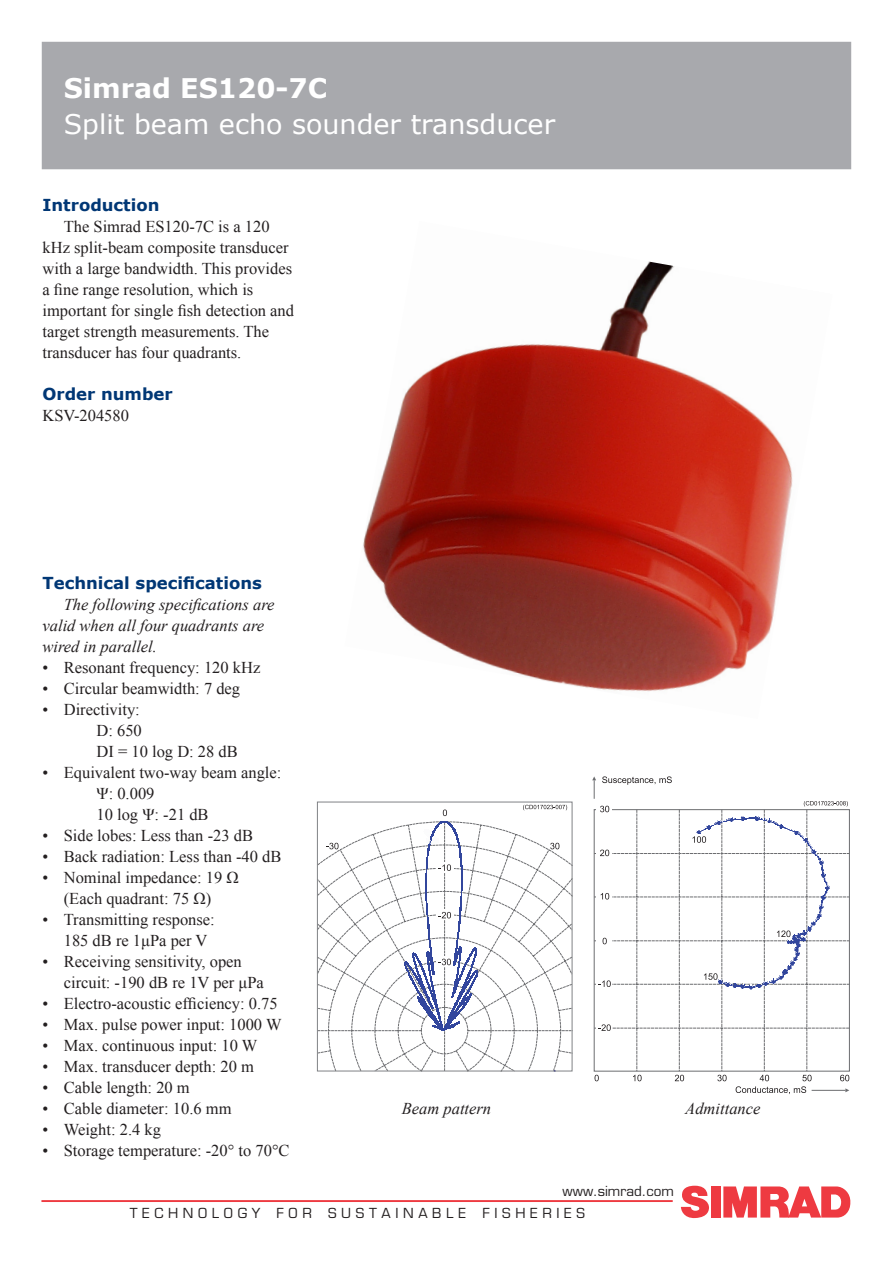
<style>
.page{position:relative;width:893px;height:1263px;background:#fff}
.page>*{position:absolute;margin:0;border:0;box-sizing:border-box;transform-origin:0 0}
.Title02{font:27px "Verdana";color:#fff}
.Title01{font:700 27px "Verdana";color:#fff}
.Bullet{font:16.5px/21px "Times New Roman";color:#231f20}
.t1{font:italic 16.5px/21px "Times New Roman";color:#231f20}
.Heading01{font:700 16.5px "Verdana";color:#013775}
.Normal_without_inden{font:16.5px "Times New Roman";color:#231f20}
.t2{font:13.5px "Eurostile";letter-spacing:.345em;color:#231f20}
.t3{font:13.5px "Eurostile";color:#231f20}
</style>
<div class="page">
<div style="left:42px;top:42px;width:809px;height:127px;background:#a8a9ad"></div>
<hr style="left:42px;top:1200px;width:630px;height:2px;background:#ee3a41">
<svg style="left:681px;top:1186px;width:28px;height:33px"></svg>
<div style="left:711px;top:1186px;width:9px;height:31px;background:#ee3a41"></div>
<svg style="left:723px;top:1186px;width:127px;height:32px"></svg>
<img style="left:363px;top:261px;width:430px;height:431px">
<svg style="left:523px;top:805px;width:44px;height:5px"></svg>
<svg style="left:316px;top:821px;width:257px;height:251px"></svg>
<div style="left:317px;top:802px;width:255px;height:269px;border:1px solid #808285"></div>
<svg style="left:405px;top:809px;width:73px;height:222px"></svg>
<svg style="left:592px;top:776px;width:257px;height:318px"></svg>
<p class="Title01" style="left:64px;top:71px;width:265px">Simrad ES120-7C</p>
<p class="Title02" style="left:64px;top:107px;width:493px">Split beam echo sounder transducer</p>
<p class="Heading01" style="left:43px;top:194px;width:119px">Introduction</p>
<p class="Bullet" style="left:43px;top:215px;width:253px;text-indent:21px">The Simrad ES120-7C is a 120 kHz split-beam composite transducer with a large bandwidth. This provides a fine range resolution, which is important for single fish detection and target strength measurements. The transducer has four quadrants.</p>
<p class="Heading01" style="left:43px;top:383px;width:132px">Order number</p>
<p class="Normal_without_inden" style="left:43px;top:404px;width:88px">KSV-204580</p>
<p class="Heading01" style="left:43px;top:572px;width:221px">Technical specifications</p>
<p class="t1" style="left:43px;top:593px;width:233px;text-indent:21px">The following specifications are valid when all four quadrants are wired in parallel.</p>
<p class="Bullet" style="left:43px;top:656px;width:219px">• Resonant frequency: 120 kHz</p>
<p class="Bullet" style="left:43px;top:677px;width:199px">• Circular beamwidth: 7 deg</p>
<p class="Bullet" style="left:43px;top:698px;width:99px">• Directivity:</p>
<p class="Bullet" style="left:97px;top:719px;width:47px">D: 650</p>
<p class="Bullet" style="left:97px;top:740px;width:143px">DI = 10 log D: 28 dB</p>
<p class="Bullet" style="left:43px;top:761px;width:240px">• Equivalent two-way beam angle:</p>
<p class="Bullet" style="left:97px;top:782px;width:60px">Ψ: 0.009</p>
<p class="Bullet" style="left:97px;top:803px;width:114px">10 log Ψ: -21 dB</p>
<p class="Bullet" style="left:43px;top:824px;width:212px">• Side lobes: Less than -23 dB</p>
<p class="Bullet" style="left:43px;top:845px;width:240px">• Back radiation: Less than -40 dB</p>
<p class="Bullet" style="left:43px;top:866px;width:198px">• Nominal impedance: 19 Ω</p>
<p class="Bullet" style="left:64px;top:887px;width:149px">(Each quadrant: 75 Ω)</p>
<p class="Bullet" style="left:64px;top:908px;width:153px;text-indent:-21px">• Transmitting response:<br>185 dB re 1μPa per V</p>
<p class="Bullet" style="left:64px;top:950px;width:202px;text-indent:-21px">• Receiving sensitivity, open circuit: -190 dB re 1V per μPa</p>
<p class="Bullet" style="left:43px;top:992px;width:237px">• Electro-acoustic efficiency: 0.75</p>
<p class="Bullet" style="left:43px;top:1013px;width:241px">• Max. pulse power input: 1000 W</p>
<p class="Bullet" style="left:43px;top:1034px;width:216px">• Max. continuous input: 10 W</p>
<p class="Bullet" style="left:43px;top:1055px;width:213px">• Max. transducer depth: 20 m</p>
<p class="Bullet" style="left:43px;top:1076px;width:149px">• Cable length: 20 m</p>
<p class="Bullet" style="left:43px;top:1097px;width:190px">• Cable diameter: 10.6 mm</p>
<p class="Bullet" style="left:43px;top:1118px;width:120px">• Weight: 2.4 kg</p>
<p class="Bullet" style="left:43px;top:1139px;width:249px">• Storage temperature: -20° to 70°C</p>
<p class="t1" style="left:402px;top:1097px;width:91px">Beam pattern</p>
<p class="t1" style="left:685px;top:1097px;width:77px">Admittance</p>
<p class="t3" style="left:563px;top:1182px;width:113px">www.simrad.com</p>
<p class="t2" style="left:130px;top:1204px;width:457px">TECHNOLOGY FOR SUSTAINABLE FISHERIES</p>
</div>
